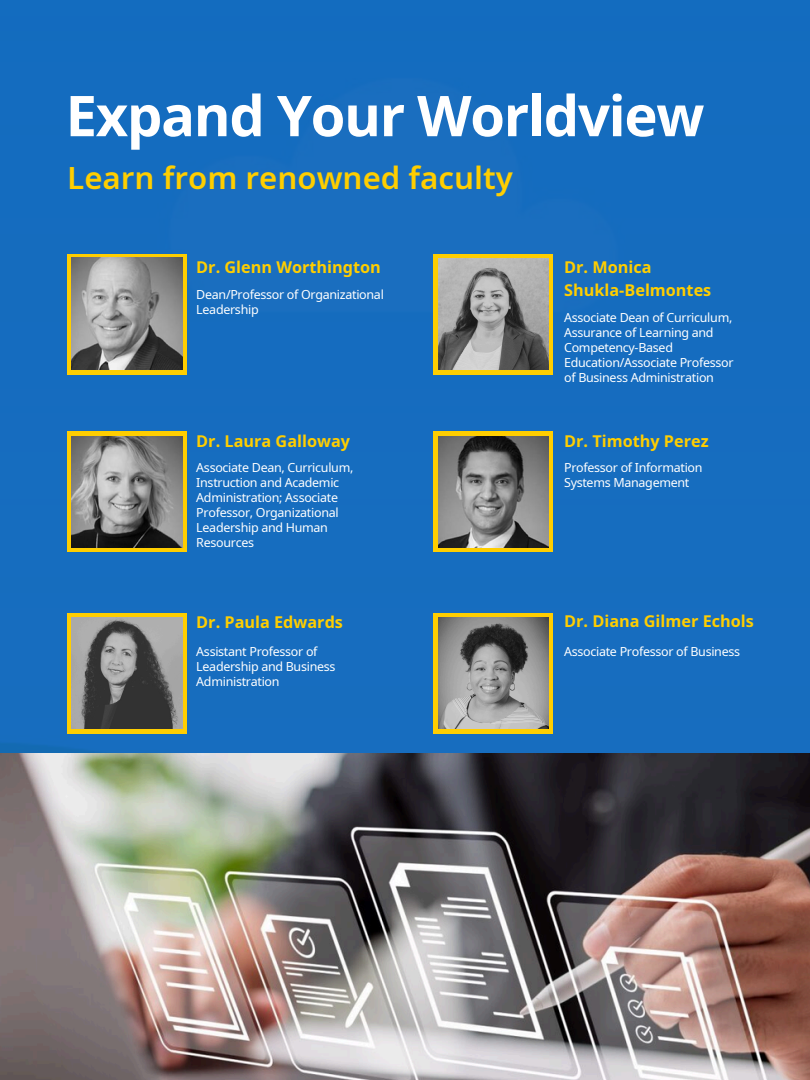
<style>
.page{position:relative;width:810px;height:1080px;background:#166cbf}
.page>*{position:absolute;margin:0;border:0;box-sizing:border-box;transform-origin:0 0}
.t1{font:700 56.25px "Noto Sans";letter-spacing:-.025em;color:#fff}
.t2{font:600 31.25px "Noto Sans";color:#ffce00}
.t3{font:700 16.25px/22.5px "Noto Sans";color:#ffce00}
.t4{font:12.5px/15px "Noto Sans";letter-spacing:-.025em;color:#fff}
</style>
<div class="page">
<div style="left:67px;top:613px;width:119px;height:120px;background:#ffce00"></div>
<div style="left:67px;top:431px;width:119px;height:121px;background:#ffce00"></div>
<div style="left:433px;top:613px;width:120px;height:120px;background:#ffce00"></div>
<div style="left:433px;top:431px;width:120px;height:121px;background:#ffce00"></div>
<img style="left:438px;top:617px;width:111px;height:112px">
<img style="left:438px;top:436px;width:111px;height:112px">
<img style="left:71px;top:436px;width:111px;height:112px">
<div style="left:433px;top:254px;width:120px;height:120px;background:#ffce00"></div>
<div style="left:67px;top:254px;width:119px;height:120px;background:linear-gradient(to right,#ffce00,#ffce00)"></div>
<img style="left:71px;top:258px;width:111px;height:111px">
<img style="left:71px;top:617px;width:111px;height:112px">
<img style="left:438px;top:258px;width:111px;height:112px">
<img style="left:0;top:754px;width:810px;height:326px">
<p class="t1" style="left:66px;top:76px;width:640px">Expand Your Worldview</p>
<h1 class="t2" style="left:67px;top:156px;width:447px">Learn from renowned faculty</h1>
<p class="t3" style="left:196px;top:256px;width:186px">Dr. Glenn Worthington</p>
<h3 class="t4" style="left:196px;top:287px;width:189px">Dean/Professor of Organizational<br>Leadership</h3>
<p class="t3" style="left:196px;top:429px;width:155px">Dr. Laura Galloway</p>
<h3 class="t4" style="left:196px;top:460px;width:159px">Associate Dean, Curriculum,<br>Instruction and Academic<br>Administration; Associate<br>Professor, Organizational<br>Leadership and Human<br>Resources</h3>
<h2 class="t3" style="left:196px;top:611px;width:148px">Dr. Paula Edwards</h2>
<p class="t4" style="left:196px;top:643px;width:141px">Assistant Professor of<br>Leadership and Business<br>Administration</p>
<h3 class="t3" style="left:564px;top:256px;width:149px">Dr. Monica<br>Shukla-Belmontes</h3>
<p class="t4" style="left:564px;top:310px;width:171px">Associate Dean of Curriculum,<br>Assurance of Learning and<br>Competency-Based<br>Education/Associate Professor of Business Administration</p>
<p class="t3" style="left:564px;top:429px;width:146px">Dr. Timothy Perez</p>
<p class="t4" style="left:564px;top:460px;width:140px">Professor of Information<br>Systems Management</p>
<p class="t3" style="left:564px;top:610px;width:191px">Dr. Diana Gilmer Echols</p>
<h3 class="t4" style="left:564px;top:643px;width:178px">Associate Professor of Business</h3>
</div>
